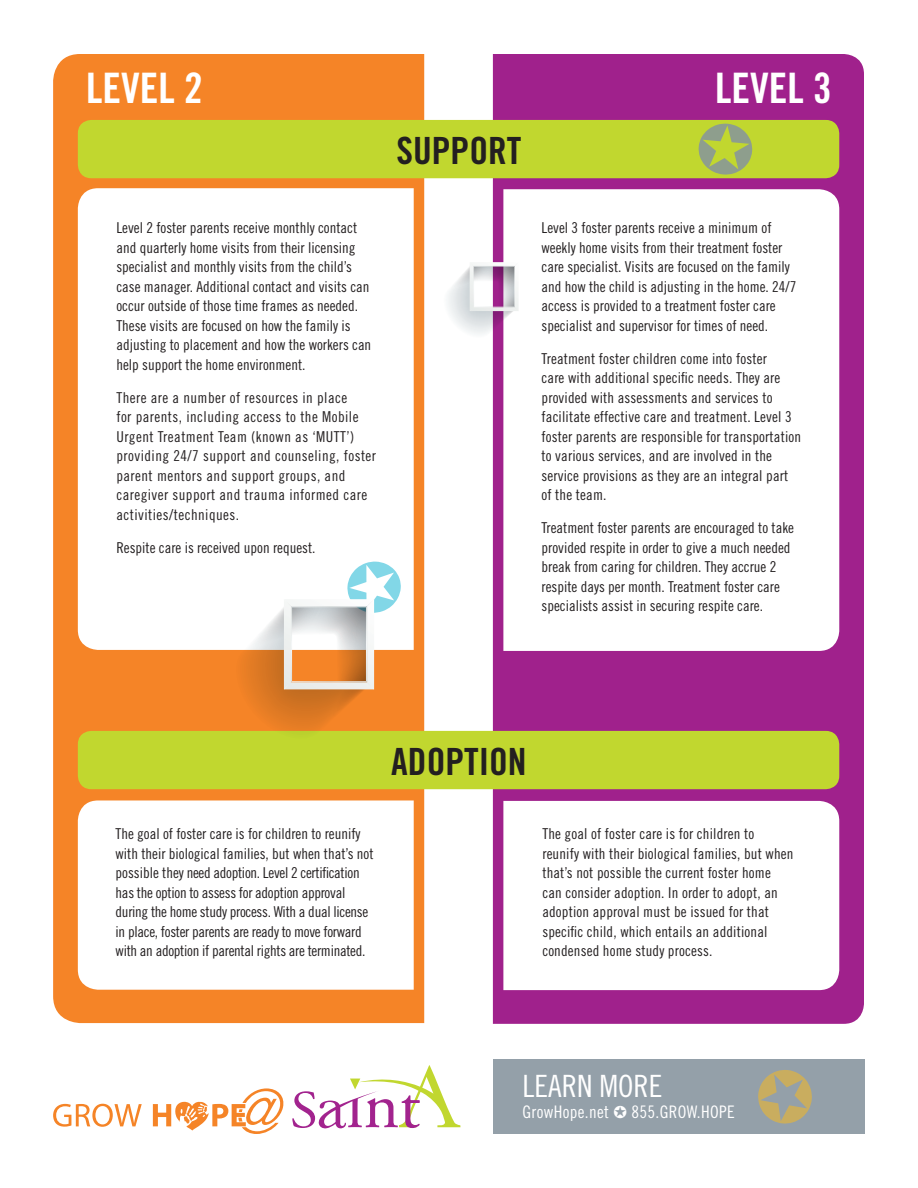
<style>
.page{position:relative;width:918px;height:1188px;background:#fff}
.page>*{position:absolute;margin:0;border:0;box-sizing:border-box;transform-origin:0 0}
.t1{font:42px "Trade Gothic LT Std Bd Cn 20";color:#fff}
.t2{font:37.5px "Trade Gothic LT Std Bd Cn 20";color:#231f20}
.t3{font:30.75px "Trade Gothic LT Std Cn 18";color:#fff}
.t4{font:17.25px "Trade Gothic LT Std Cn 18";letter-spacing:.02em;color:#fff}
.t5{font:15px/19.5px "Trade Gothic LT Std Cn 18";color:#231f20}
.t6{font:15px/19.5px "Trade Gothic LT Std Cn 18";letter-spacing:-.02em;color:#231f20}
.t7{font:15px/19.5px "Trade Gothic LT Std Cn 18";letter-spacing:.03em;color:#231f20}
</style>
<div class="page">
<svg style="left:53px;top:1104px;width:89px;height:23px"></svg>
<svg style="left:292px;top:1065px;width:168px;height:64px"></svg>
<svg style="left:153px;top:1088px;width:131px;height:46px"></svg>
<div style="left:493px;top:1059px;width:372px;height:75px;background:#94a0a9"></div>
<svg style="left:758px;top:1070px;width:54px;height:54px"></svg>
<div style="left:53px;top:54px;width:371px;height:969px;background:#f58427"></div>
<div style="left:493px;top:54px;width:371px;height:970px;background:#a0218c"></div>
<div style="left:78px;top:120px;width:761px;height:58px;background:#c1d72f;border-radius:14px"></div>
<div style="left:78px;top:731px;width:761px;height:58px;background:#c1d72f;border-radius:14px"></div>
<svg style="left:78px;top:800px;width:336px;height:190px"></svg>
<svg style="left:503px;top:801px;width:336px;height:189px"></svg>
<svg style="left:78px;top:188px;width:336px;height:462px"></svg>
<svg style="left:503px;top:189px;width:336px;height:462px"></svg>
<svg style="left:234px;top:561px;width:167px;height:170px"></svg>
<svg style="left:448px;top:262px;width:71px;height:77px"></svg>
<svg style="left:698px;top:123px;width:54px;height:52px"></svg>
<h1 class="t1" style="left:86px;top:63px;width:118px">LEVEL 2</h1>
<h1 class="t1" style="left:715px;top:63px;width:118px">LEVEL 3</h1>
<h2 class="t2" style="left:397px;top:127px;width:126px">SUPPORT</h2>
<p class="t5" style="left:116px;top:218px;width:256px">Level 2 foster parents receive monthly contact and quarterly home visits from their licensing specialist and monthly visits from the child’s case manager. Additional contact and visits can occur outside of those time frames as needed.<br>These visits are focused on how the family is adjusting to placement and how the workers can help support the home environment.</p>
<p class="t7" style="left:116px;top:388px;width:261px">There are a number of resources in place<br>for parents, including access to the Mobile Urgent Treatment Team (known as ‘MUTT’) providing 24/7 support and counseling, foster parent mentors and support groups, and caregiver support and trauma informed care activities/techniques.</p>
<p class="t5" style="left:116px;top:538px;width:201px">Respite care is received upon request.</p>
<p class="t5" style="left:542px;top:218px;width:256px">Level 3 foster parents receive a minimum of weekly home visits from their treatment foster care specialist. Visits are focused on the family and how the child is adjusting in the home. 24/7 access is provided to a treatment foster care specialist and supervisor for times of need.</p>
<p class="t5" style="left:542px;top:349px;width:261px">Treatment foster children come into foster<br>care with additional specific needs. They are provided with assessments and services to facilitate effective care and treatment. Level 3 foster parents are responsible for transportation to various services, and are involved in the service provisions as they are an integral part of the team.</p>
<p class="t5" style="left:542px;top:518px;width:254px">Treatment foster parents are encouraged to take provided respite in order to give a much needed break from caring for children. They accrue 2 respite days per month. Treatment foster care specialists assist in securing respite care.</p>
<h2 class="t2" style="left:391px;top:739px;width:137px">ADOPTION</h2>
<p class="t6" style="left:116px;top:824px;width:259px">The goal of foster care is for children to reunify with their biological families, but when that’s not possible they need adoption. Level 2 certification has the option to assess for adoption approval during the home study process. With a dual license in place, foster parents are ready to move forward with an adoption if parental rights are terminated.</p>
<p class="t5" style="left:542px;top:824px;width:253px">The goal of foster care is for children to reunify with their biological families, but when that’s not possible the current foster home can consider adoption. In order to adopt, an adoption approval must be issued for that specific child, which entails an additional condensed home study process.</p>
<h3 class="t3" style="left:523px;top:1068px;width:141px">LEARN MORE</h3>
<p class="t4" style="left:523px;top:1102px;width:214px">GrowHope.net ✪ 855.GROW.HOPE</p>
</div>
